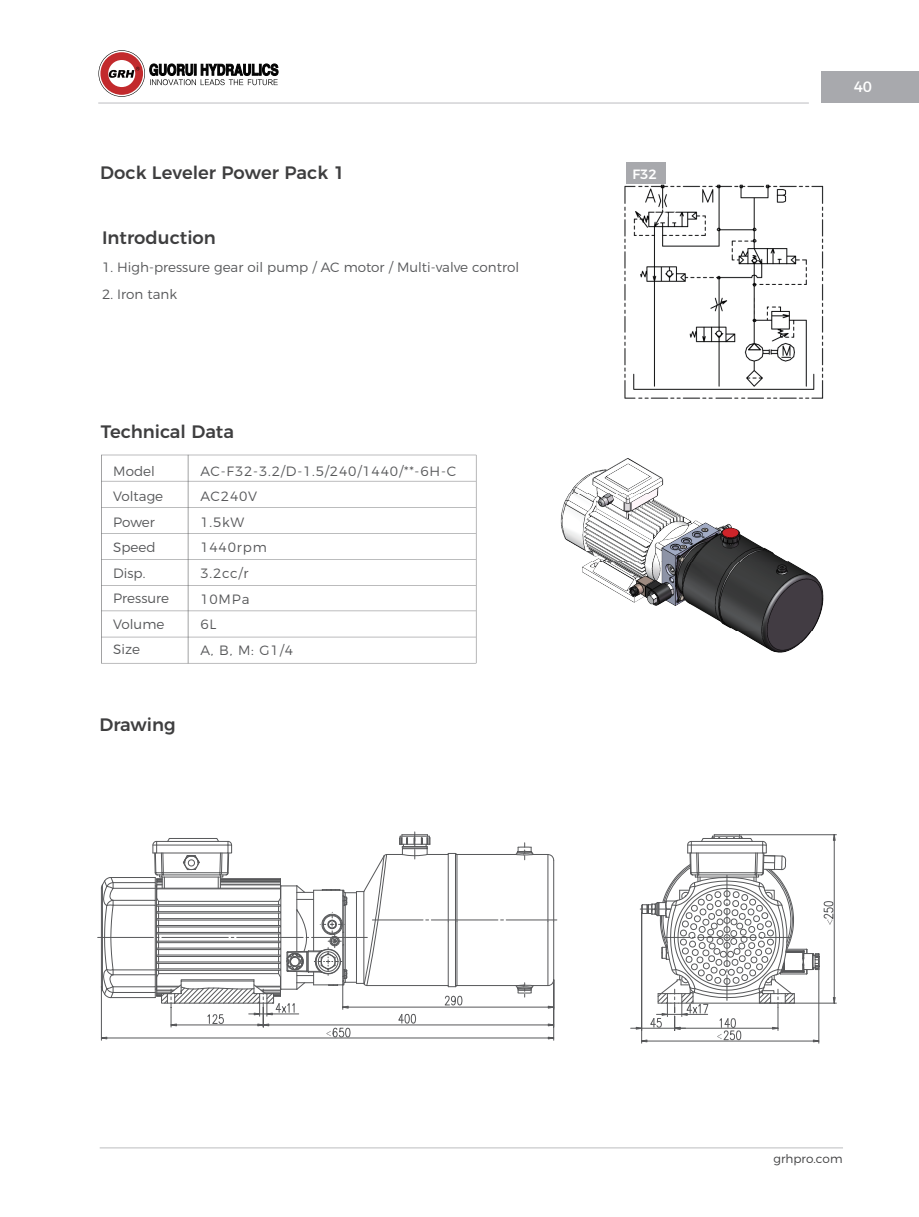
<style>
.page{position:relative;width:919px;height:1217px;background:#fff}
.page>*{position:absolute;margin:0;border:0;box-sizing:border-box;transform-origin:0 0}
.t1{font:500 18px "Montserrat";color:#3e3e3f}
.t2{font:15px "Montserrat";color:#fff}
.t3{font:300 13.5px/25.5px "Montserrat";color:#57585a}
.t4{font:300 13.5px/25.5px "Montserrat";letter-spacing:.06em;color:#57585a}
.t5{font:300 13.5px "Montserrat";color:#fff}
.t6{font:500 13.5px "Montserrat";color:#fff}
.t7{font:300 12px "Montserrat";color:#3e3e3f}
</style>
<div class="page">
<hr style="left:100px;top:1147px;width:743px;height:1px;background:#bcbdc0">
<hr style="left:98px;top:103px;width:711px;height:1px;background:#bcbdc0">
<div style="left:821px;top:71px;width:97px;height:32px;background:#a8a9ad"></div>
<svg style="left:101px;top:454px;width:376px;height:209px"></svg>
<hr style="left:506px;top:919px;width:51px;height:1px;background:#57585a">
<hr style="left:98px;top:936px;width:55px;height:1px;background:#57585a">
<hr style="left:631px;top:1027px;width:54px;height:1px;background:#57585a">
<svg style="left:100px;top:831px;width:455px;height:208px"></svg>
<svg style="left:635px;top:834px;width:201px;height:208px"></svg>
<img style="left:560px;top:458px;width:264px;height:195px">
<img style="left:624px;top:184px;width:200px;height:215px">
<div style="left:626px;top:163px;width:40px;height:21px;background:#a8a9ad"></div>
<svg style="left:98px;top:50px;width:47px;height:47px"></svg>
<svg style="left:100px;top:52px;width:43px;height:43px"></svg>
<svg style="left:149px;top:64px;width:129px;height:21px"></svg>
<h1 class="t1" style="left:100px;top:158px;width:246px">Dock Leveler Power Pack 1</h1>
<h1 class="t1" style="left:102px;top:223px;width:115px">Introduction</h1>
<p class="t3" style="left:102px;top:253px;width:418px">1. High-pressure gear oil pump / AC motor / Multi-valve control</p>
<p class="t3" style="left:102px;top:280px;width:76px">2. Iron tank</p>
<h1 class="t1" style="left:101px;top:417px;width:135px">Technical Data</h1>
<p class="t3" style="left:113px;top:457px;width:57px">Model<br>Voltage<br>Power<br>Speed<br>Disp.<br>Pressure<br>Volume<br>Size</p>
<p class="t4" style="left:200px;top:457px;width:257px">AC-F32-3.2/D-1.5/240/1440/**-6H-C<br>AC240V<br>1.5kW<br>1440rpm<br>3.2cc/r<br>10MPa<br>6L<br>A, B, M: G1/4</p>
<h1 class="t1" style="left:99px;top:710px;width:78px">Drawing</h1>
<p class="t6" style="left:632px;top:164px;width:26px">F32</p>
<p class="t5" style="left:653px;top:203px;width:26px">F32</p>
<p class="t2" style="left:854px;top:75px;width:20px">40</p>
<p class="t7" style="left:773px;top:1149px;width:71px">grhpro.com</p>
</div>
